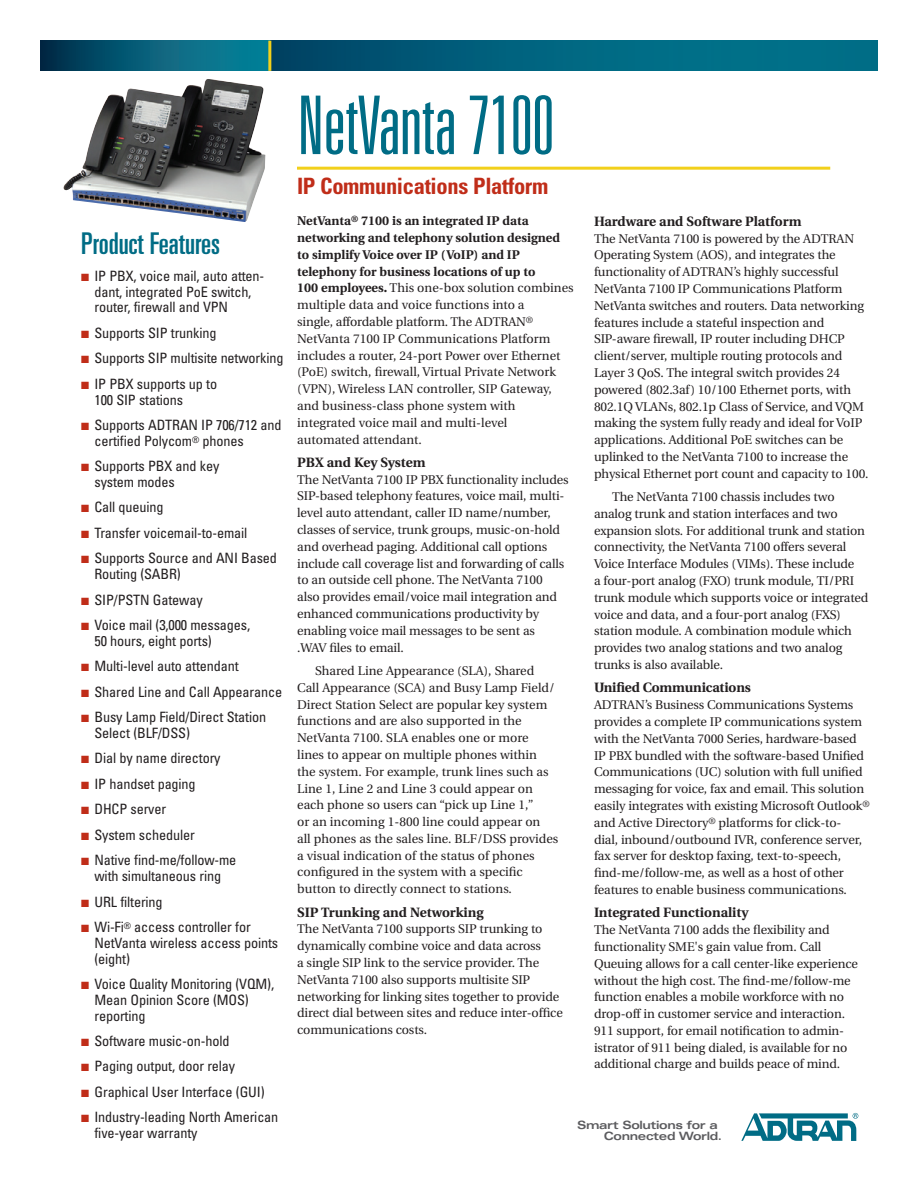
<style>
.page{position:relative;width:918px;height:1188px;background:#fff}
.page>*{position:absolute;margin:0;border:0;box-sizing:border-box;transform-origin:0 0}
.t1{font:300 ultra-condensed 81px "Univers";letter-spacing:-.01em;color:#006c85}
.t2{font:ultra-condensed 30px "Univers";color:#006c85}
.t3{font:700 condensed 22.5px "Univers";letter-spacing:-.015em;color:#c02d19}
.t4{font:condensed 14.25px/15.8px "Univers";letter-spacing:-.01em;color:#231f20}
.t5{font:700 13.5px "Utopia";color:#231f20}
.t6{font:12.6px/16.8px "Utopia";letter-spacing:-.01em;color:#231f20}
.t7{font:700 expanded 11.4px/11.4px "Univers";letter-spacing:-.03em;color:#5c5c5f}
.s1{color:#c02d19}
.s2{font-weight:700}
</style>
<div class="page">
<div style="left:40px;top:41px;width:230px;height:30px;background:linear-gradient(to right,#01314d,#0b8ba3)"></div>
<div style="left:270px;top:41px;width:607px;height:30px;background:linear-gradient(to right,#004a6b,#007990)"></div>
<hr style="left:268px;top:41px;width:3px;height:30px;background:#f2d01b">
<svg style="left:741px;top:1113px;width:117px;height:28px"></svg>
<hr style="left:297px;top:167px;width:533px;height:3px;background:#f2d01b">
<img style="left:63px;top:79px;width:203px;height:143px">
<h2 class="t2" style="left:81px;top:227px;width:141px">Product Features</h2>
<p class="t4" style="left:94px;top:268px;width:171px;text-indent:-14px"><span class="s1">■</span> IP PBX, voice mail, auto atten&shy;dant, integrated PoE switch, router, firewall and VPN</p>
<p class="t4" style="left:81px;top:325px;width:137px"><span class="s1">■</span> Supports SIP trunking</p>
<p class="t4" style="left:81px;top:350px;width:204px"><span class="s1">■</span> Supports SIP multisite networking</p>
<p class="t4" style="left:94px;top:376px;width:124px;text-indent:-14px"><span class="s1">■</span> IP PBX supports up to<br>100 SIP stations</p>
<p class="t4" style="left:94px;top:417px;width:189px;text-indent:-14px"><span class="s1">■</span> Supports ADTRAN IP 706/712 and certified Polycom<sup>®</sup> phones</p>
<p class="t4" style="left:94px;top:458px;width:126px;text-indent:-14px"><span class="s1">■</span> Supports PBX and key system modes</p>
<p class="t4" style="left:81px;top:499px;width:84px"><span class="s1">■</span> Call queuing</p>
<p class="t4" style="left:81px;top:525px;width:168px"><span class="s1">■</span> Transfer voicemail-to-email</p>
<p class="t4" style="left:94px;top:550px;width:184px;text-indent:-14px"><span class="s1">■</span> Supports Source and ANI Based<br>Routing (SABR)</p>
<p class="t4" style="left:81px;top:592px;width:123px"><span class="s1">■</span> SIP/PSTN Gateway</p>
<p class="t4" style="left:94px;top:617px;width:157px;text-indent:-14px"><span class="s1">■</span> Voice mail (3,000 messages,<br>50 hours, eight ports)</p>
<p class="t4" style="left:81px;top:658px;width:159px"><span class="s1">■</span> Multi-level auto attendant</p>
<p class="t4" style="left:81px;top:684px;width:203px"><span class="s1">■</span> Shared Line and Call Appearance</p>
<p class="t4" style="left:94px;top:709px;width:173px;text-indent:-14px"><span class="s1">■</span> Busy Lamp Field/Direct Station<br>Select (BLF/DSS)</p>
<p class="t4" style="left:81px;top:750px;width:141px"><span class="s1">■</span> Dial by name directory</p>
<p class="t4" style="left:81px;top:776px;width:116px"><span class="s1">■</span> IP handset paging</p>
<p class="t4" style="left:81px;top:801px;width:87px"><span class="s1">■</span> DHCP server</p>
<p class="t4" style="left:81px;top:827px;width:115px"><span class="s1">■</span> System scheduler</p>
<p class="t4" style="left:81px;top:852px;width:157px;text-align:center"><span class="s1">■</span> Native find-me/follow-me with simultaneous ring</p>
<p class="t4" style="left:81px;top:893px;width:83px"><span class="s1">■</span> URL filtering</p>
<p class="t4" style="left:94px;top:919px;width:185px;text-indent:-13px"><span class="s1">■</span> Wi-Fi<sup>®</sup> access controller for<br>NetVanta wireless access points (eight)</p>
<p class="t4" style="left:94px;top:976px;width:181px;text-indent:-14px"><span class="s1">■</span> Voice Quality Monitoring (VQM),<br>Mean Opinion Score (MOS) reporting</p>
<p class="t4" style="left:81px;top:1033px;width:150px"><span class="s1">■</span> Software music-on-hold</p>
<p class="t4" style="left:81px;top:1058px;width:156px"><span class="s1">■</span> Paging output, door relay</p>
<p class="t4" style="left:81px;top:1084px;width:185px"><span class="s1">■</span> Graphical User Interface (GUI)</p>
<p class="t4" style="left:94px;top:1109px;width:185px;text-indent:-14px"><span class="s1">■</span> Industry-leading North American five-year warranty</p>
<h1 class="t1" style="left:297px;top:83px;width:259px">NetVanta 7100</h1>
<h3 class="t3" style="left:297px;top:172px;width:253px">IP Communications Platform</h3>
<p class="t6" style="left:297px;top:213px;width:278px"><span class="s2">NetVanta</span><sup>®</sup> <span class="s2">7100 is an integrated IP data networking and telephony solution designed to simplify Voice over IP (VoIP) and IP telephony for business locations of up to<br>100 employees.</span> This one-box solution combines multiple data and voice functions into a<br>single, affordable platform. The ADTRAN<sup>® </sup>NetVanta 7100 IP Communications Platform includes a router, 24-port Power over Ethernet (PoE) switch, firewall, Virtual Private Network (VPN), Wireless LAN controller, SIP Gateway, and business-class phone system with integrated voice mail and multi-level<br>automated attendant.</p>
<p class="t5" style="left:297px;top:455px;width:130px">PBX and Key System</p>
<p class="t6" style="left:297px;top:471px;width:273px">The NetVanta 7100 IP PBX functionality includes SIP-based telephony features, voice mail, multi&shy;level auto attendant, caller ID name/number, classes of service, trunk groups, music-on-hold and overhead paging. Additional call options include call coverage list and forwarding of calls to an outside cell phone. The NetVanta 7100<br>also provides email/voice mail integration and enhanced communications productivity by enabling voice mail messages to be sent as<br>.WAV files to email.</p>
<p class="t6" style="left:297px;top:663px;width:263px;text-indent:18px">Shared Line Appearance (SLA), Shared Call Appearance (SCA) and Busy Lamp Field/ Direct Station Select are popular key system functions and are also supported in the NetVanta 7100. SLA enables one or more lines to appear on multiple phones within the system. For example, trunk lines such as Line 1, Line 2 and Line 3 could appear on each phone so users can “pick up Line 1,”<br>or an incoming 1-800 line could appear on<br>all phones as the sales line. BLF/DSS provides a visual indication of the status of phones configured in the system with a specific button to directly connect to stations.</p>
<p class="t5" style="left:297px;top:904px;width:188px">SIP Trunking and Networking</p>
<p class="t6" style="left:297px;top:921px;width:267px">The NetVanta 7100 supports SIP trunking to dynamically combine voice and data across<br>a single SIP link to the service provider. The NetVanta 7100 also supports multisite SIP networking for linking sites together to provide direct dial between sites and reduce inter-office communications costs.</p>
<p class="t5" style="left:594px;top:214px;width:209px">Hardware and Software Platform</p>
<p class="t6" style="left:594px;top:230px;width:276px">The NetVanta 7100 is powered by the ADTRAN Operating System (AOS), and integrates the functionality of ADTRAN’s highly successful NetVanta 7100 IP Communications Platform NetVanta switches and routers. Data networking features include a stateful inspection and SIP-aware firewall, IP router including DHCP client/server, multiple routing protocols and Layer 3 QoS. The integral switch provides 24 powered (802.3af) 10/100 Ethernet ports, with 802.1Q VLANs, 802.1p Class of Service, and VQM making the system fully ready and ideal for VoIP applications. Additional PoE switches can be uplinked to the NetVanta 7100 to increase the physical Ethernet port count and capacity to 100.</p>
<p class="t6" style="left:594px;top:489px;width:276px;text-indent:18px">The NetVanta 7100 chassis includes two analog trunk and station interfaces and two expansion slots. For additional trunk and station connectivity, the NetVanta 7100 offers several Voice Interface Modules (VIMs). These include<br>a four-port analog (FXO) trunk module, TI/PRI trunk module which supports voice or integrated voice and data, and a four-port analog (FXS) station module. A combination module which provides two analog stations and two analog trunks is also available.</p>
<p class="t5" style="left:594px;top:680px;width:158px">Unified Communications</p>
<p class="t6" style="left:594px;top:697px;width:277px">ADTRAN’s Business Communications Systems provides a complete IP communications system with the NetVanta 7000 Series, hardware-based IP PBX bundled with the software-based Unified Communications (UC) solution with full unified messaging for voice, fax and email. This solution easily integrates with existing Microsoft Outlook<sup>® </sup>and Active Directory<sup>®</sup> platforms for click-to-<br>dial, inbound/outbound IVR, conference server, fax server for desktop faxing, text-to-speech, find-me/follow-me, as well as a host of other features to enable business communications.</p>
<p class="t5" style="left:594px;top:905px;width:156px">Integrated Functionality</p>
<p class="t6" style="left:594px;top:922px;width:265px">The NetVanta 7100 adds the flexibility and functionality SME's gain value from. Call Queuing allows for a call center-like experience without the high cost. The find-me/follow-me function enables a mobile workforce with no drop-off in customer service and interaction.<br>911 support, for email notification to admin&shy;istrator of 911 being dialed, is available for no additional charge and builds peace of mind.</p>
<p class="t7" style="left:604px;top:1119px;width:120px;text-indent:-27px">Smart Solutions for a<br>Connected World.</p>
</div>
